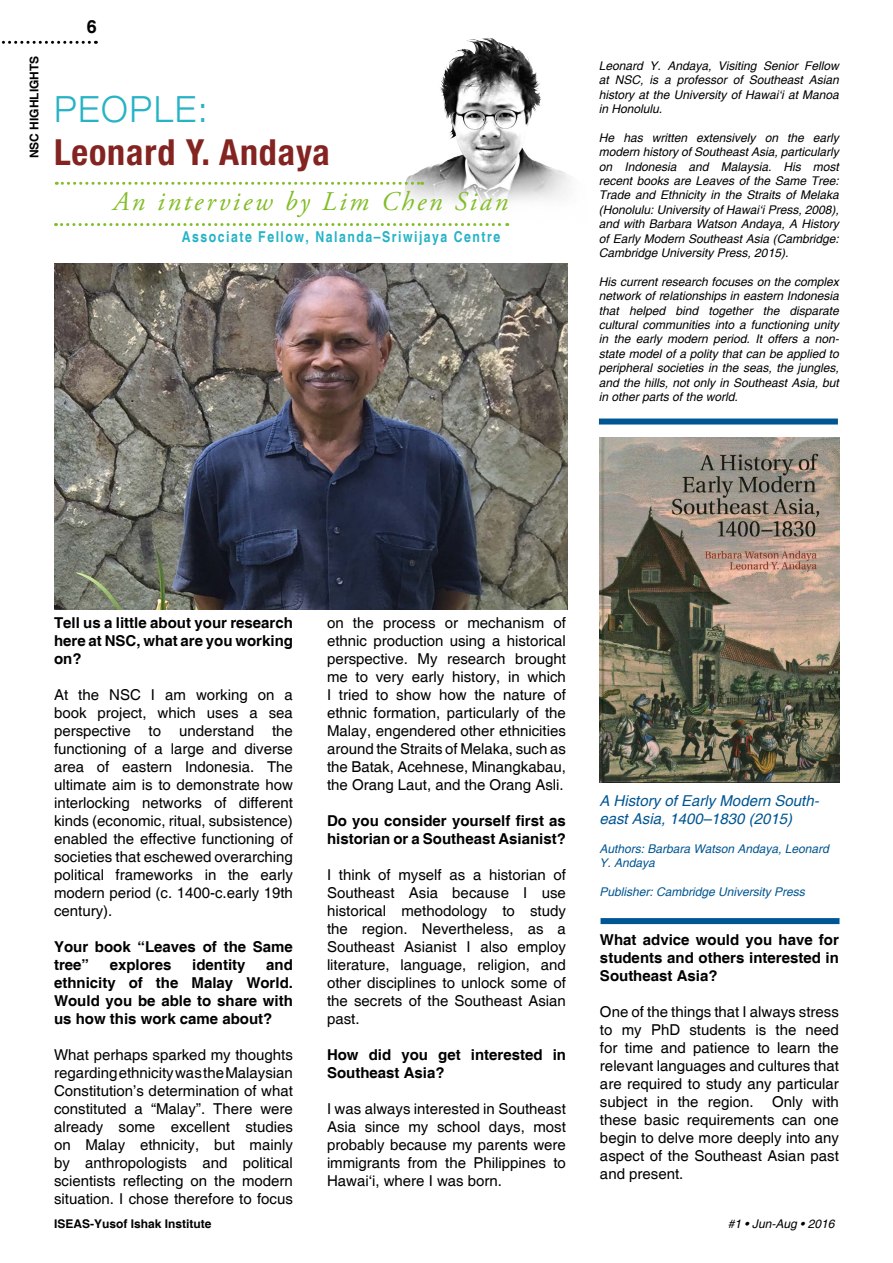
<style>
.page{position:relative;width:893px;height:1263px;background:#fff}
.page>*{position:absolute;margin:0;border:0;box-sizing:border-box;transform-origin:0 0}
.t1{font:700 condensed 36px "Helvetica Neue LT Std";letter-spacing:.025em;color:#832421}
.t2{font:300 36px "Helvetica Neue";letter-spacing:.045em;color:#26b3c5}
.t3{font:italic 27px "Adobe Garamond Pro";letter-spacing:.1em;color:#81bd26}
.t4{font:700 18px "Helvetica";color:#000}
.t5{font:15px/18px "Helvetica";color:#000;text-align:justify}
.t6{font:700 15px/18px "Helvetica";color:#000;text-align:justify}
.t7{font:italic 15px/18px "Helvetica";color:#005692}
.t8{font:700 condensed 15px "Helvetica";letter-spacing:.1em;color:#26b3c5}
.t9{font:italic 12px/14.4px "Helvetica";color:#000;text-align:justify}
.t10{font:italic 12px/14.4px "Helvetica";color:#005692}
.t11{font:700 12px "Helvetica";color:#000}
</style>
<div class="page">
<img style="left:599px;top:437px;width:240px;height:345px">
<img style="left:400px;top:38px;width:170px;height:188px">
<img style="left:55px;top:263px;width:513px;height:347px">
<svg style="left:2px;top:41px;width:87px;height:3px"></svg>
<svg style="left:56px;top:182px;width:367px;height:3px"></svg>
<svg style="left:56px;top:223px;width:452px;height:3px"></svg>
<div style="left:600px;top:918px;width:239px;height:6px;background:#005692"></div>
<div style="left:599px;top:418px;width:239px;height:6px;background:#005692"></div>
<p class="t11" style="left:27px;top:158px;width:104px;rotate:-90deg">NSC HIGHLIGHTS</p>
<p class="t4" style="left:87px;top:16px;width:12px">6</p>
<h1 class="t2" style="left:54px;top:87px;width:155px">PEOPLE:</h1>
<h1 class="t1" style="left:54px;top:131px;width:277px">Leonard Y. Andaya</h1>
<h2 class="t3" style="left:113px;top:185px;width:396px">An interview by Lim Chen Sian</h2>
<p class="t8" style="left:182px;top:228px;width:320px">Associate Fellow, Nalanda–Sriwijaya Centre</p>
<p class="t9" style="left:599px;top:59px;width:242px">Leonard Y. Andaya, Visiting Senior Fellow at NSC, is a professor of Southeast Asian history at the University of Hawai‘i at Manoa in Honolulu.</p>
<p class="t9" style="left:599px;top:131px;width:242px">He has written extensively on the early modern history of Southeast Asia, particularly on Indonesia and Malaysia. His most recent books are Leaves of the Same Tree:<br>Trade and Ethnicity in the Straits of Melaka (Honolulu: University of Hawai‘i Press, 2008), and with Barbara Watson Andaya, A History of Early Modern Southeast Asia (Cambridge:<br>Cambridge University Press, 2015).</p>
<p class="t9" style="left:599px;top:275px;width:242px">His current research focuses on the complex network of relationships in eastern Indonesia that helped bind together the disparate cultural communities into a functioning unity in the early modern period. It offers a non&shy;state model of a polity that can be applied to peripheral societies in the seas, the jungles, and the hills, not only in Southeast Asia, but in other parts of the world.</p>
<p class="t6" style="left:54px;top:614px;width:240px">Tell us a little about your research here at NSC, what are you working on?</p>
<p class="t5" style="left:54px;top:686px;width:240px">At the NSC I am working on a book project, which uses a sea perspective to understand the functioning of a large and diverse area of eastern Indonesia. The ultimate aim is to demonstrate how interlocking networks of different kinds (economic, ritual, subsistence) enabled the effective functioning of societies that eschewed overarching political frameworks in the early modern period (c. 1400-c.early 19th century).</p>
<p class="t6" style="left:54px;top:938px;width:240px">Your book “Leaves of the Same tree”</p>
<p class="t6" style="left:110px;top:956px;width:63px">explores</p>
<p class="t6" style="left:192px;top:956px;width:55px">identity</p>
<p class="t6" style="left:54px;top:956px;width:240px;text-indent:212px">and ethnicity of the Malay World.<br>Would you be able to share with us how this work came about?</p>
<p class="t5" style="left:54px;top:1046px;width:240px">What perhaps sparked my thoughts regarding ethnicity was the Malaysian Constitution’s determination of what constituted a “Malay”. There were already some excellent studies on Malay ethnicity, but mainly by anthropologists and political scientists reflecting on the modern situation. I chose therefore to focus</p>
<p class="t5" style="left:327px;top:614px;width:240px">on the process or mechanism of ethnic production using a historical perspective. My research brought me to very early history, in which I tried to show how the nature of ethnic formation, particularly of the Malay, engendered other ethnicities around the Straits of Melaka, such as the Batak, Acehnese, Minangkabau, the Orang Laut, and the Orang Asli.</p>
<p class="t6" style="left:327px;top:812px;width:240px">Do you consider yourself first as historian or a Southeast Asianist?</p>
<p class="t5" style="left:327px;top:866px;width:240px">I think of myself as a historian of Southeast Asia because I use historical methodology to study the region. Nevertheless, as a Southeast Asianist I also employ literature, language, religion, and other disciplines to unlock some of the secrets of the Southeast Asian past.</p>
<p class="t6" style="left:327px;top:1046px;width:240px">How did you get interested in<br>Southeast Asia?</p>
<p class="t5" style="left:327px;top:1100px;width:240px">I was always interested in Southeast Asia since my school days, most probably because my parents were immigrants from the Philippines to Hawai‘i, where I was born.</p>
<p class="t7" style="left:599px;top:792px;width:221px">A History of Early Modern South&shy;east Asia, 1400–1830 (2015)</p>
<p class="t10" style="left:599px;top:842px;width:231px">Authors: Barbara Watson Andaya, Leonard<br>Y. Andaya</p>
<p class="t10" style="left:599px;top:885px;width:207px">Publisher: Cambridge University Press</p>
<p class="t6" style="left:600px;top:931px;width:240px">What advice would you have for students and others interested in Southeast Asia?</p>
<p class="t5" style="left:600px;top:1003px;width:240px">One of the things that I always stress to my PhD students is the need for time and patience to learn the relevant languages and cultures that are required to study any particular subject in the region. Only with these basic requirements can one begin to delve more deeply into any aspect of the Southeast Asian past and present.</p>
<p class="t11" style="left:54px;top:1217px;width:159px">ISEAS-Yusof Ishak Institute</p>
<p class="t9" style="left:728px;top:1217px;width:108px">#1 • Jun-Aug • 2016</p>
</div>
